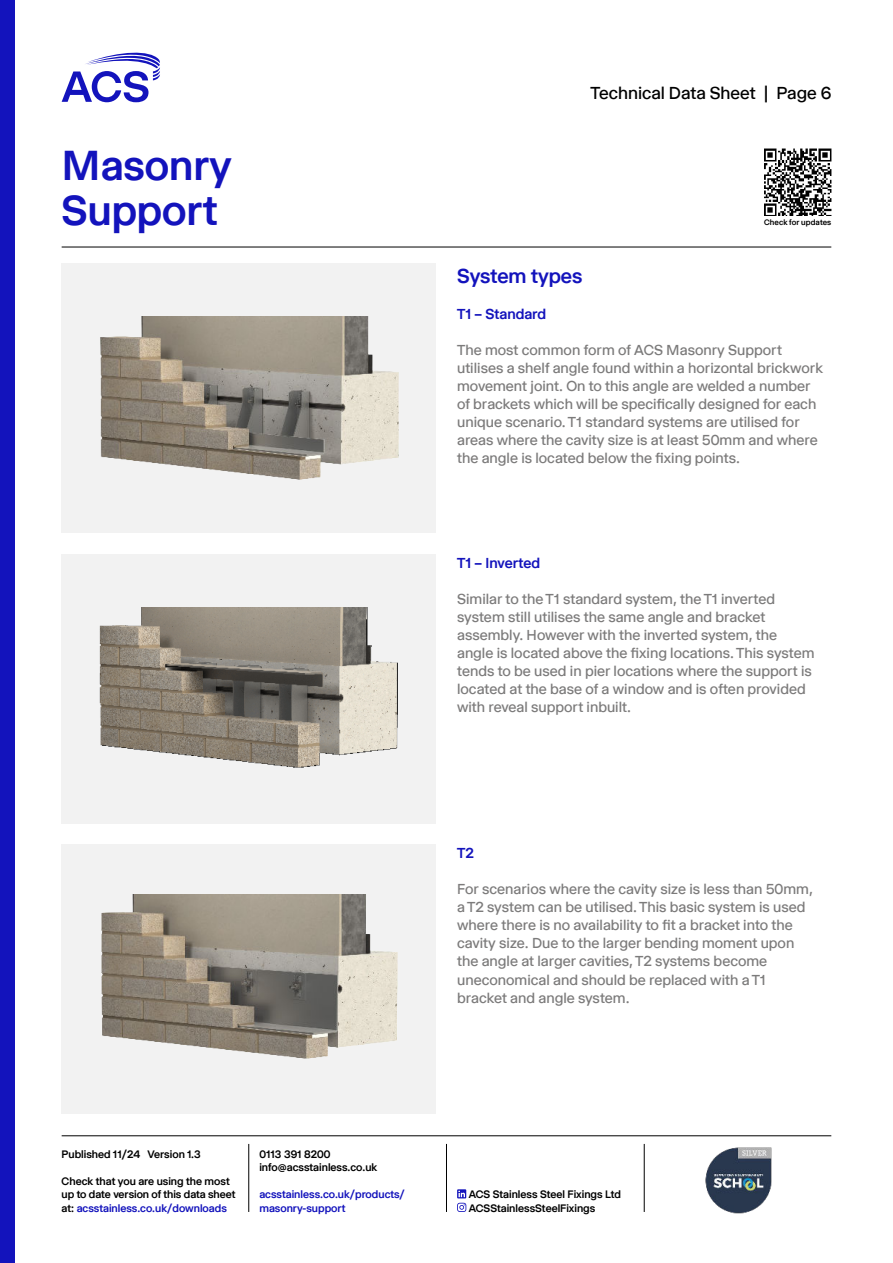
<style>
.page{position:relative;width:893px;height:1263px;background:#fff}
.page>*{position:absolute;margin:0;border:0;box-sizing:border-box;transform-origin:0 0}
.t1{font:500 43.5px/45px "Selecta";color:#1313bc}
.t2{font:500 21px "Selecta";color:#1313bc}
.t3{font:18px "Selecta";color:#000}
.t4{font:15px/18px "Selecta";color:#7c7b7b}
.t5{font:500 15px "Selecta";color:#1313bc}
.t6{font:500 11.25px/13.5px "Selecta";color:#000}
.t7{font:500 11.25px/13.5px "Selecta";color:#1313bc}
.t8{font:500 8.25px "Selecta";letter-spacing:.01em;color:#000}
.s1{color:#1313bc}
</style>
<div class="page">
<hr style="left:62px;top:247px;width:769px;height:1px;background:#000">
<div style="left:0;top:0;width:15px;height:1263px;background:#1313bc"></div>
<svg style="left:457px;top:1189px;width:9px;height:9px"></svg>
<svg style="left:458px;top:1190px;width:7px;height:7px"></svg>
<svg style="left:457px;top:1203px;width:9px;height:9px"></svg>
<hr style="left:62px;top:1135px;width:769px;height:1px;background:#000">
<hr style="left:248px;top:1144px;width:1px;height:68px;background:#000">
<hr style="left:446px;top:1144px;width:1px;height:68px;background:#000">
<hr style="left:644px;top:1144px;width:1px;height:68px;background:#000">
<img style="left:705px;top:1147px;width:66px;height:66px">
<img style="left:764px;top:149px;width:67px;height:67px">
<svg style="left:62px;top:52px;width:98px;height:50px"></svg>
<div style="left:62px;top:264px;width:374px;height:269px;background:#f2f2f2"></div>
<div style="left:62px;top:845px;width:374px;height:269px;background:#f2f2f2"></div>
<div style="left:62px;top:554px;width:374px;height:269px;background:#f2f2f2"></div>
<img style="left:101px;top:895px;width:297px;height:164px">
<img style="left:99px;top:607px;width:299px;height:161px">
<img style="left:100px;top:316px;width:298px;height:164px">
<h1 class="t1" style="left:62px;top:145px;width:172px">Masonry<br>Support</h1>
<p class="t3" style="left:590px;top:86px;width:242px">Technical Data Sheet | Page 6</p>
<p class="t8" style="left:764px;top:219px;width:69px">Check for updates</p>
<h2 class="t2" style="left:457px;top:268px;width:127px">System types</h2>
<p class="t5" style="left:457px;top:308px;width:91px">T1 – Standard</p>
<p class="t4" style="left:457px;top:342px;width:368px">The most common form of ACS Masonry Support utilises a shelf angle found within a horizontal brickwork movement joint. On to this angle are welded a number of brackets which will be specifically designed for each unique scenario. T1 standard systems are utilised for areas where the cavity size is at least 50mm and where the angle is located below the fixing points.</p>
<p class="t5" style="left:457px;top:557px;width:84px">T1 – Inverted</p>
<p class="t4" style="left:457px;top:591px;width:359px">Similar to the T1 standard system, the T1 inverted system still utilises the same angle and bracket assembly. However with the inverted system, the angle is located above the fixing locations. This system tends to be used in pier locations where the support is located at the base of a window and is often provided with reveal support inbuilt.</p>
<p class="t5" style="left:457px;top:848px;width:18px">T2</p>
<p class="t4" style="left:457px;top:881px;width:357px">For scenarios where the cavity size is less than 50mm, a T2 system can be utilised. This basic system is used where there is no availability to fit a bracket into the cavity size. Due to the larger bending moment upon the angle at larger cavities, T2 systems become uneconomical and should be replaced with a T1 bracket and angle system.</p>
<p class="t6" style="left:62px;top:1148px;width:141px">Published 11/24 Version 1.3</p>
<p class="t6" style="left:62px;top:1175px;width:175px">Check that you are using the most up to date version of this data sheet at: <span class="s1">acsstainless.co.uk/downloads</span></p>
<p class="t6" style="left:259px;top:1148px;width:120px">0113 391 8200 info@acsstainless.co.uk</p>
<p class="t7" style="left:259px;top:1188px;width:147px">acsstainless.co.uk/products/ masonry-support</p>
<p class="t6" style="left:469px;top:1189px;width:154px">ACS Stainless Steel Fixings Ltd<br>ACSStainlessSteelFixings</p>
</div>
